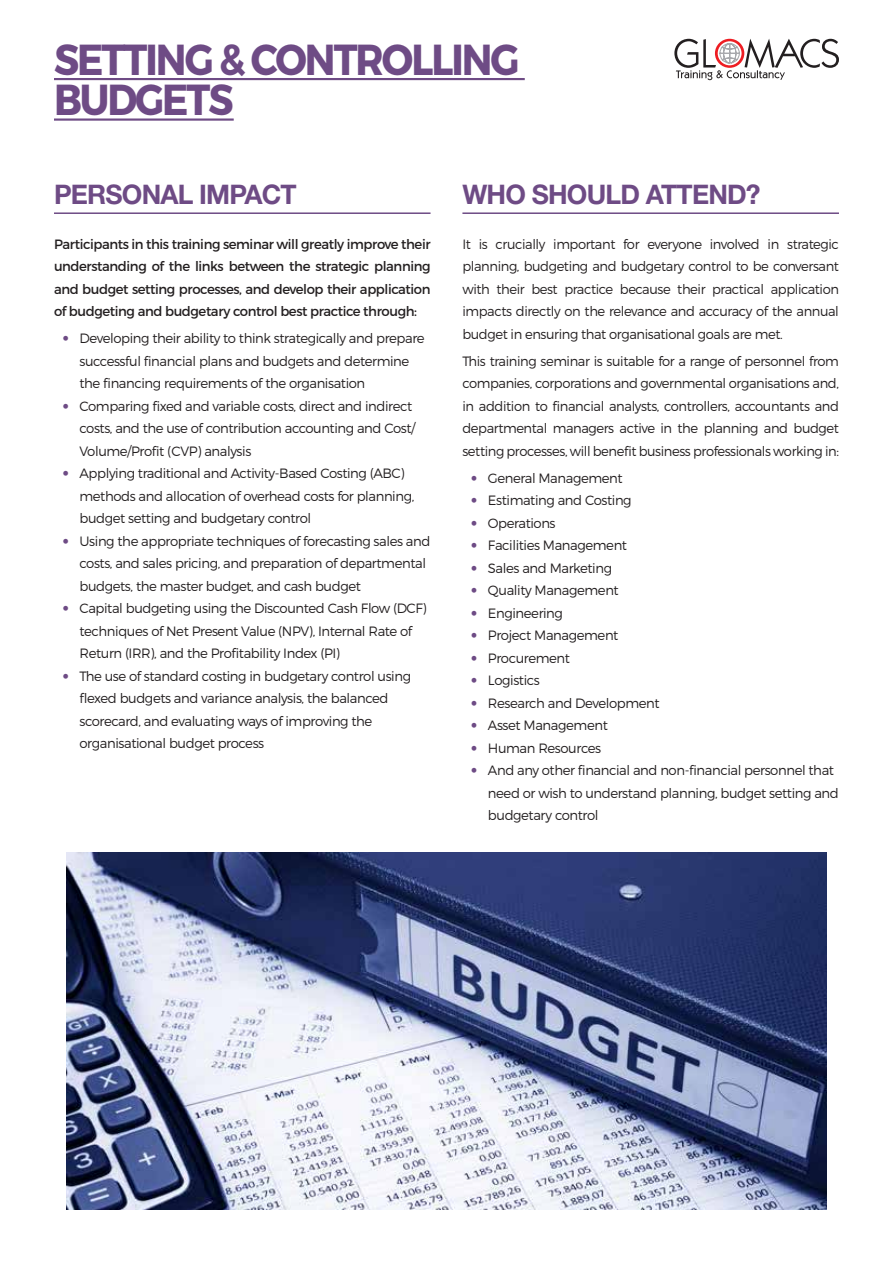
<style>
.page{position:relative;width:893px;height:1263px;background:#fff}
.page>*{position:absolute;margin:0;border:0;box-sizing:border-box;transform-origin:0 0}
.t1{font:700 43.35px/40.5px "Montserrat";letter-spacing:-.05em;color:#6e4b85;scale:.9 1}
.t2{font:700 27px "Helvetica Neue LT Std";letter-spacing:-.03em;color:#6e4b85}
.t3{font:300 13.5px/22.5px "Montserrat";letter-spacing:-.03em;color:#231f20}
.t4{font:13.5px/22.5px "Montserrat";letter-spacing:-.03em;color:#231f20;text-align:justify}
.s1{font-family:"DIN Alternate";font-weight:700;color:#6e4b85}
</style>
<div class="page">
<svg style="left:674px;top:39px;width:165px;height:41px"></svg>
<hr style="left:54px;top:212px;width:377px;height:2px;background:#6e4b85">
<hr style="left:462px;top:212px;width:377px;height:2px;background:#6e4b85">
<hr style="left:54px;top:78px;width:471px;height:2px;background:#6e4b85">
<hr style="left:54px;top:118px;width:180px;height:3px;background:#6e4b85">
<img style="left:66px;top:853px;width:761px;height:357px">
<h1 class="t1" style="left:54px;top:40px;width:519px">SETTING &amp; CONTROLLING<br>BUDGETS</h1>
<h2 class="t2" style="left:54px;top:178px;width:244px">PERSONAL IMPACT</h2>
<p class="t4" style="left:54px;top:233px;width:378px">Participants in this training seminar will greatly improve their understanding of the links between the strategic planning and budget setting processes, and develop their application of budgeting and budgetary control best practice through:</p>
<p class="t3" style="left:80px;top:327px;width:347px;text-indent:-17px"><span class="s1">•</span> Developing their ability to think strategically and prepare successful financial plans and budgets and determine the financing requirements of the organisation</p>
<p class="t3" style="left:80px;top:394px;width:337px;text-indent:-17px"><span class="s1">•</span> Comparing fixed and variable costs, direct and indirect costs, and the use of contribution accounting and Cost/<br>Volume/Profit (CVP) analysis</p>
<p class="t3" style="left:80px;top:462px;width:336px;text-indent:-17px"><span class="s1">•</span> Applying traditional and Activity-Based Costing (ABC) methods and allocation of overhead costs for planning, budget setting and budgetary control</p>
<p class="t3" style="left:80px;top:529px;width:352px;text-indent:-17px"><span class="s1">•</span> Using the appropriate techniques of forecasting sales and costs, and sales pricing, and preparation of departmental budgets, the master budget, and cash budget</p>
<p class="t3" style="left:80px;top:597px;width:349px;text-indent:-17px"><span class="s1">•</span> Capital budgeting using the Discounted Cash Flow (DCF) techniques of Net Present Value (NPV), Internal Rate of<br>Return (IRR), and the Profitability Index (PI)</p>
<p class="t3" style="left:80px;top:665px;width:333px;text-indent:-17px"><span class="s1">•</span> The use of standard costing in budgetary control using flexed budgets and variance analysis, the balanced scorecard, and evaluating ways of improving the organisational budget process</p>
<h2 class="t2" style="left:462px;top:178px;width:300px">WHO SHOULD ATTEND?</h2>
<p class="t3" style="left:462px;top:233px;width:378px;text-align:justify">It is crucially important for everyone involved in strategic planning, budgeting and budgetary control to be conversant with their best practice because their practical application impacts directly on the relevance and accuracy of the annual budget in ensuring that organisational goals are met.</p>
<p class="t3" style="left:462px;top:349px;width:378px;text-align:justify">This training seminar is suitable for a range of personnel from companies, corporations and governmental organisations and, in addition to financial analysts, controllers, accountants and departmental managers active in the planning and budget setting processes, will benefit business professionals working in:</p>
<p class="t3" style="left:471px;top:466px;width:153px"><span class="s1">•</span> General Management</p>
<p class="t3" style="left:471px;top:489px;width:162px"><span class="s1">•</span> Estimating and Costing</p>
<p class="t3" style="left:471px;top:511px;width:86px"><span class="s1">•</span> Operations</p>
<p class="t3" style="left:471px;top:534px;width:158px"><span class="s1">•</span> Facilities Management</p>
<p class="t3" style="left:471px;top:556px;width:143px"><span class="s1">•</span> Sales and Marketing</p>
<p class="t3" style="left:471px;top:579px;width:149px"><span class="s1">•</span> Quality Management</p>
<p class="t3" style="left:471px;top:601px;width:94px"><span class="s1">•</span> Engineering</p>
<p class="t3" style="left:471px;top:624px;width:149px"><span class="s1">•</span> Project Management</p>
<p class="t3" style="left:471px;top:646px;width:101px"><span class="s1">•</span> Procurement</p>
<p class="t3" style="left:471px;top:669px;width:70px"><span class="s1">•</span> Logistics</p>
<p class="t3" style="left:471px;top:691px;width:190px"><span class="s1">•</span> Research and Development</p>
<p class="t3" style="left:471px;top:714px;width:138px"><span class="s1">•</span> Asset Management</p>
<p class="t3" style="left:471px;top:736px;width:132px"><span class="s1">•</span> Human Resources</p>
<p class="t3" style="left:488px;top:759px;width:352px;text-indent:-17px"><span class="s1">•</span> And any other financial and non-financial personnel that need or wish to understand planning, budget setting and budgetary control</p>
</div>
